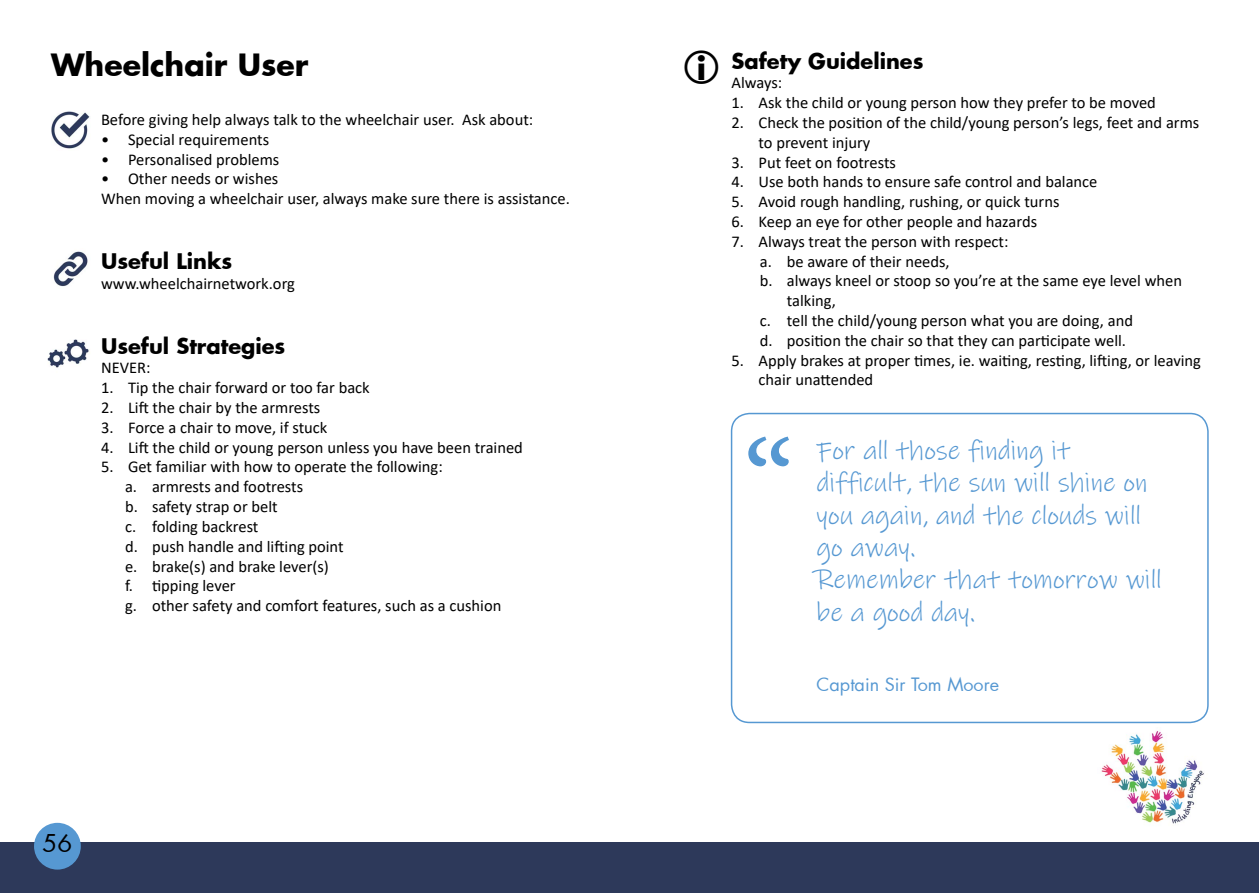
<style>
.page{position:relative;width:1259px;height:893px;background:#fff}
.page>*{position:absolute;margin:0;border:0;box-sizing:border-box;transform-origin:0 0}
.t1{font:129px "Minion Pro";color:#5698d2}
.t2{font:700 30px "Futura";color:#000}
.t3{font:27px/32.4px "Ink Free";color:#5698d2}
.t4{font:24px "Futura";color:#000}
.t5{font:700 21px "Futura";color:#000}
.t6{font:18px "Futura";color:#5698d2}
.t7{font:16.5px/19.8px "Calibri";color:#000}
</style>
<div class="page">
<div style="left:0;top:842px;width:1259px;height:51px;background:#2d395a"></div>
<div style="left:34px;top:823px;width:47px;height:47px;background:#5698d2;border-radius:50%"></div>
<img style="left:1101px;top:731px;width:103px;height:93px">
<img style="left:51px;top:111px;width:39px;height:38px">
<img style="left:53px;top:251px;width:35px;height:36px">
<img style="left:48px;top:339px;width:42px;height:29px">
<div style="left:731px;top:413px;width:477px;height:310px;border:2px solid #5698d2;border-radius:18px"></div>
<h2 class="t2" style="left:51px;top:44px;width:259px">Wheelchair User</h2>
<p class="t7" style="left:101px;top:109px;width:434px">Before giving help always talk to the wheelchair user. Ask about:</p>
<p class="t7" style="left:101px;top:129px;width:170px">• Special requirements</p>
<p class="t7" style="left:101px;top:149px;width:180px">• Personalised problems</p>
<p class="t7" style="left:101px;top:169px;width:470px">• Other needs or wishes<br>When moving a wheelchair user, always make sure there is assistance.</p>
<p class="t5" style="left:101px;top:247px;width:133px">Useful Links</p>
<p class="t7" style="left:101px;top:273px;width:195px">www.wheelchairnetwork.org</p>
<p class="t5" style="left:101px;top:331px;width:186px">Useful Strategies</p>
<p class="t7" style="left:101px;top:358px;width:51px">NEVER:</p>
<p class="t7" style="left:101px;top:377px;width:270px">1. Tip the chair forward or too far back</p>
<p class="t7" style="left:101px;top:397px;width:221px">2. Lift the chair by the armrests</p>
<p class="t7" style="left:101px;top:417px;width:228px">3. Force a chair to move, if stuck</p>
<p class="t7" style="left:101px;top:437px;width:423px">4. Lift the child or young person unless you have been trained</p>
<p class="t7" style="left:125px;top:457px;width:378px;text-indent:-24px">5. Get familiar with how to operate the following:<br>a. armrests and footrests<br>b. safety strap or belt<br>c. folding backrest<br>d. push handle and lifting point<br>e. brake(s) and brake lever(s)<br>f. tipping lever<br>g. other safety and comfort features, such as a cushion</p>
<h3 class="t4" style="left:43px;top:826px;width:31px">56</h3>
<p class="t5" style="left:731px;top:46px;width:193px">Safety Guidelines</p>
<p class="t7" style="left:731px;top:73px;width:52px">Always:</p>
<p class="t7" style="left:731px;top:92px;width:426px">1. Ask the child or young person how they prefer to be moved</p>
<p class="t7" style="left:758px;top:112px;width:442px;text-indent:-27px">2. Check the position of the child/young person’s legs, feet and arms to prevent injury</p>
<p class="t7" style="left:731px;top:152px;width:166px">3. Put feet on footrests</p>
<p class="t7" style="left:731px;top:172px;width:367px">4. Use both hands to ensure safe control and balance</p>
<p class="t7" style="left:731px;top:191px;width:329px">5. Avoid rough handling, rushing, or quick turns</p>
<p class="t7" style="left:731px;top:211px;width:307px">6. Keep an eye for other people and hazards</p>
<p class="t7" style="left:731px;top:231px;width:278px">7. Always treat the person with respect:</p>
<p class="t7" style="left:760px;top:251px;width:191px">a. be aware of their needs,</p>
<p class="t7" style="left:760px;top:271px;width:424px">b. always kneel or stoop so you’re at the same eye level when</p>
<p class="t7" style="left:787px;top:290px;width:51px">talking,</p>
<p class="t7" style="left:760px;top:310px;width:375px">c. tell the child/young person what you are doing, and</p>
<p class="t7" style="left:760px;top:330px;width:368px">d. position the chair so that they can participate well.</p>
<p class="t7" style="left:758px;top:350px;width:444px;text-indent:-27px">5. Apply brakes at proper times, ie. waiting, resting, lifting, or leaving chair unattended</p>
<h1 class="t1" style="left:743px;top:401px;width:53px">“</h1>
<h3 class="t3" style="left:816px;top:435px;width:346px">For all those finding it difficult, the sun will shine on you again, and the clouds will go away.<br>Remember that tomorrow will be a good day.</h3>
<p class="t6" style="left:816px;top:672px;width:184px">Captain Sir Tom Moore</p>
</div>
